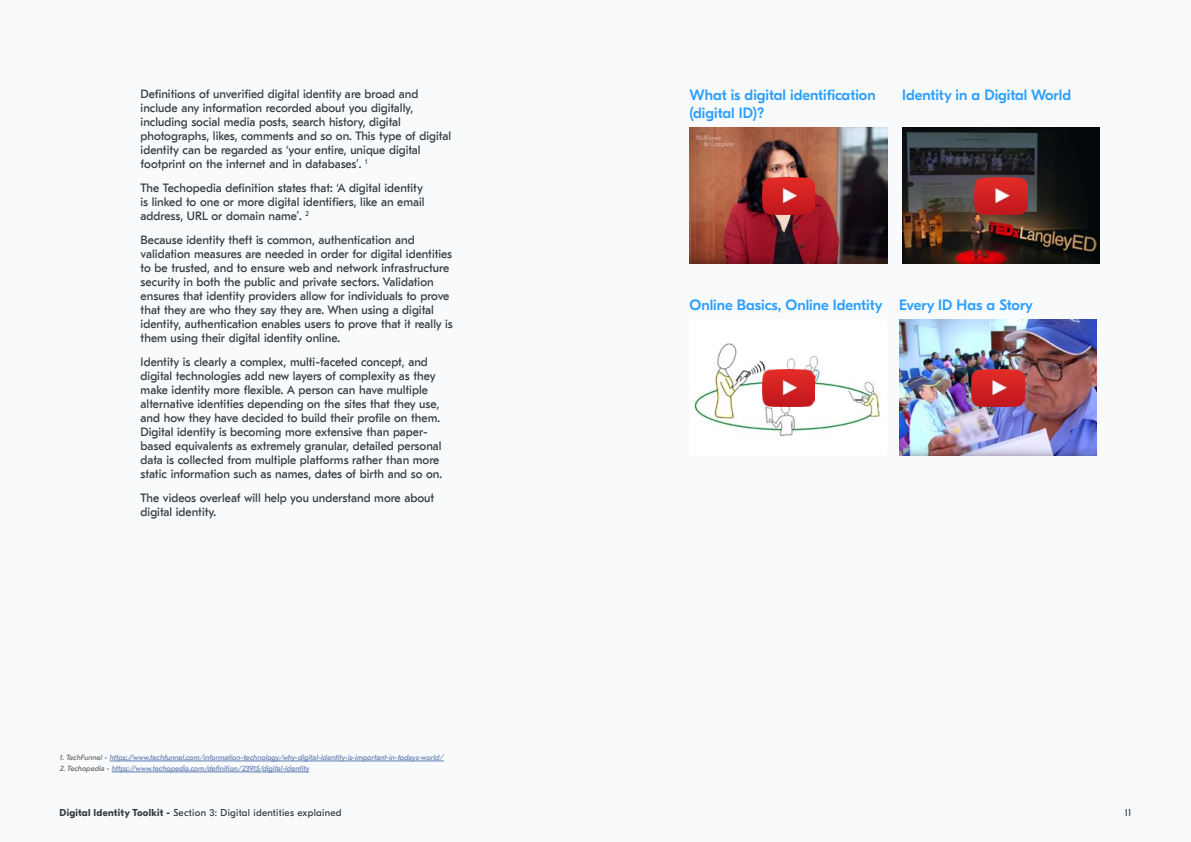
<style>
.page{position:relative;width:1191px;height:842px;background:#fff}
.page>*{position:absolute;margin:0;border:0;box-sizing:border-box;transform-origin:0 0}
.t1{font:500 15px/18px "GT Eesti Display";color:#2d9fff}
.t2{font:12px/14px "GT Eesti Text";color:#333b40}
.t3{font:10px "GT Eesti Display";letter-spacing:.025em;color:#333b40}
.t4{font:italic 7.5px "GT Eesti Text";color:#607cb4}
.s1{color:#646363}
.s2{font-weight:700}
</style>
<div class="page">
<div style="left:0;top:0;width:595px;height:842px;background:#f8fafb"></div>
<div style="left:595px;top:0;width:596px;height:842px;background:#f8fafb"></div>
<img style="left:689px;top:128px;width:198px;height:136px">
<img style="left:762px;top:177px;width:52px;height:37px">
<img style="left:902px;top:128px;width:197px;height:136px">
<img style="left:974px;top:177px;width:53px;height:37px">
<div style="left:689px;top:320px;width:198px;height:136px;background:#fff"></div>
<img style="left:694px;top:343px;width:186px;height:93px">
<img style="left:762px;top:369px;width:52px;height:37px">
<img style="left:899px;top:320px;width:198px;height:136px">
<img style="left:972px;top:369px;width:52px;height:37px">
<hr style="left:110px;top:761px;width:334px;height:1px;background:#607cb4">
<hr style="left:112px;top:772px;width:197px;height:1px;background:#607cb4">
<p class="t2" style="left:141px;top:87px;width:312px">Definitions of unverified digital identity are broad and include any information recorded about you digitally, including social media posts, search history, digital photographs, likes, comments and so on. This type of digital identity can be regarded as ‘your entire, unique digital footprint on the internet and in databases’. <sup>1</sup></p>
<p class="t2" style="left:141px;top:181px;width:285px">The Techopedia definition states that: ‘A digital identity is linked to one or more digital identifiers, like an email address, URL or domain name’. <sup>2</sup></p>
<p class="t2" style="left:141px;top:233px;width:314px">Because identity theft is common, authentication and validation measures are needed in order for digital identities to be trusted, and to ensure web and network infrastructure security in both the public and private sectors. Validation ensures that identity providers allow for individuals to prove that they are who they say they are. When using a digital identity, authentication enables users to prove that it really is them using their digital identity online.</p>
<p class="t2" style="left:141px;top:355px;width:303px">Identity is clearly a complex, multi-faceted concept, and digital technologies add new layers of complexity as they make identity more flexible. A person can have multiple alternative identities depending on the sites that they use, and how they have decided to build their profile on them.<br>Digital identity is becoming more extensive than paper&shy;based equivalents as extremely granular, detailed personal data is collected from multiple platforms rather than more static information such as names, dates of birth and so on.</p>
<p class="t2" style="left:141px;top:491px;width:295px">The videos overleaf will help you understand more about digital identity.</p>
<p class="t1" style="left:689px;top:87px;width:187px">What is digital identification (digital ID)?</p>
<p class="t1" style="left:902px;top:87px;width:170px">Identity in a Digital World</p>
<p class="t1" style="left:689px;top:296px;width:345px">Online Basics, Online Identity Every ID Has a Story</p>
<p class="t4" style="left:60px;top:753px;width:385px"><span class="s1">1. TechFunnel -</span> https://www.techfunnel.com/information-technology/why-digital-identity-is-important-in-todays-world/</p>
<p class="t4" style="left:60px;top:764px;width:251px"><span class="s1">2. Techopedia -</span> https://www.techopedia.com/definition/23915/digital-identity</p>
<p class="t3" style="left:60px;top:807px;width:283px"><span class="s2">Digital Identity Toolkit -</span> Section 3: Digital identities explained</p>
<p class="t3" style="left:1124px;top:807px;width:8px">11</p>
</div>
